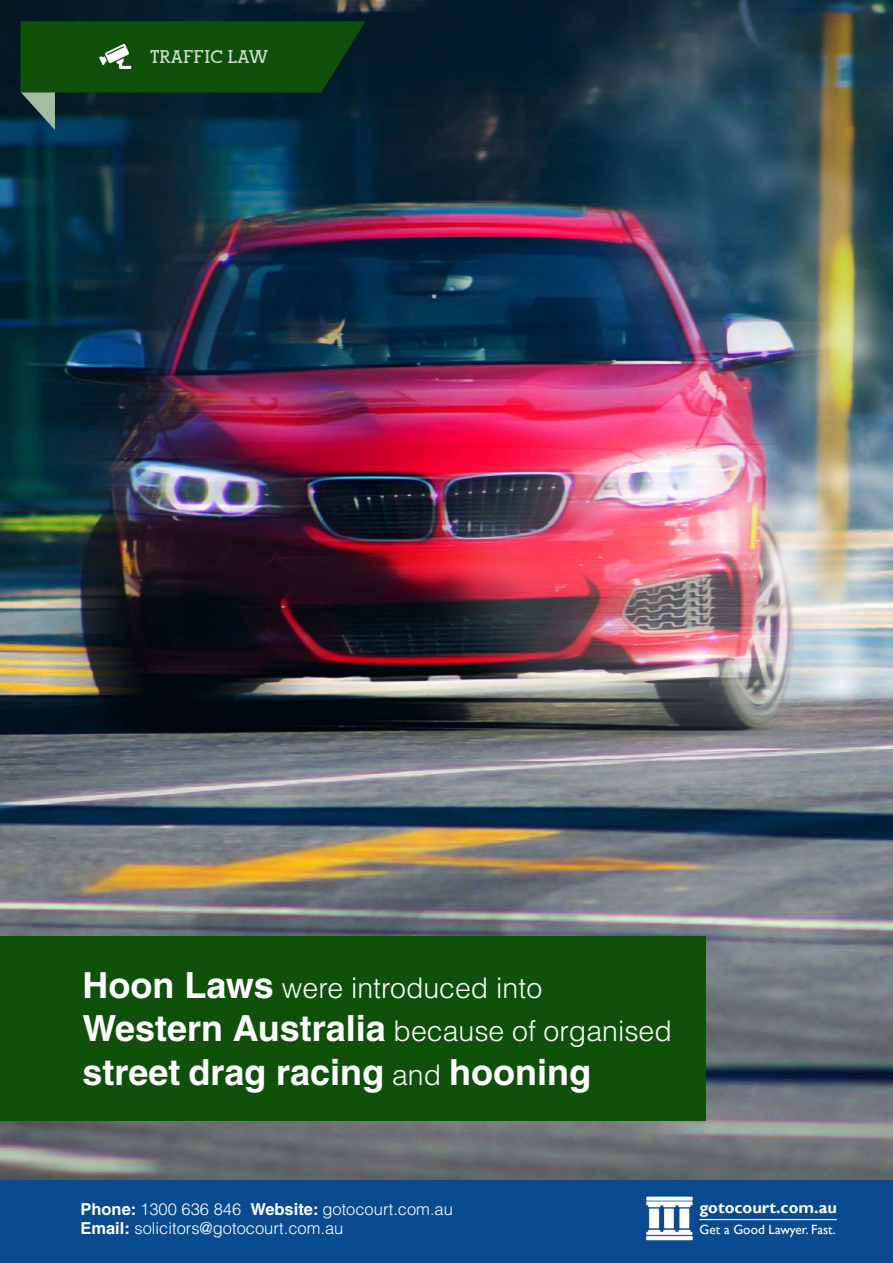
<style>
.page{position:relative;width:893px;height:1263px;background:#fff}
.page>*{position:absolute;margin:0;border:0;box-sizing:border-box;transform-origin:0 0}
.t1{font:700 36px "Helvetica";color:#fff}
.t2{font:300 28.5px/43.2px "Helvetica";color:#fff}
.t3{font:700 18px "Alexandria FLF";color:#fff}
.t4{font:300 16.5px/19.8px "Helvetica";color:#fff}
.t5{font:700 16.35px "Gill Sans";color:#fff}
.t6{font:13.35px "Gill Sans";color:#fff}
.s1{font-weight:700;font-size:36px}
.s2{font-weight:300;font-size:28.5px}
.s3{font-weight:700}
</style>
<div class="page">
<img style="left:0;top:0;width:893px;height:1180px">
<div style="left:0;top:1180px;width:893px;height:83px;background:#0a4b8f"></div>
<img style="left:647px;top:1196px;width:46px;height:45px">
<hr style="left:700px;top:1219px;width:137px;height:1px;background:#fff">
<div style="left:0;top:936px;width:706px;height:184px;background:#0f510a"></div>
<svg style="left:20px;top:21px;width:345px;height:109px"></svg>
<img style="left:89px;top:29px;width:56px;height:55px">
<p class="t3" style="left:149px;top:47px;width:121px">TRAFFIC LAW</p>
<h2 class="t2" style="left:82px;top:966px;width:591px"><span class="s1">Hoon Laws</span> were introduced into<br><span class="s1">Western Australia</span> because of organised</h2>
<h1 class="t1" style="left:82px;top:1050px;width:510px">street drag racing <span class="s2">and</span> hooning</h1>
<p class="t4" style="left:80px;top:1198px;width:374px"><span class="s3">Phone:</span> 1300 636 846 <span class="s3">Website:</span> gotocourt.com.au<br><span class="s3">Email:</span> solicitors@gotocourt.com.au</p>
<p class="t5" style="left:700px;top:1197px;width:139px">gotocourt.com.au</p>
<p class="t6" style="left:700px;top:1221px;width:137px">Get a Good Lawyer. Fast.</p>
</div>
